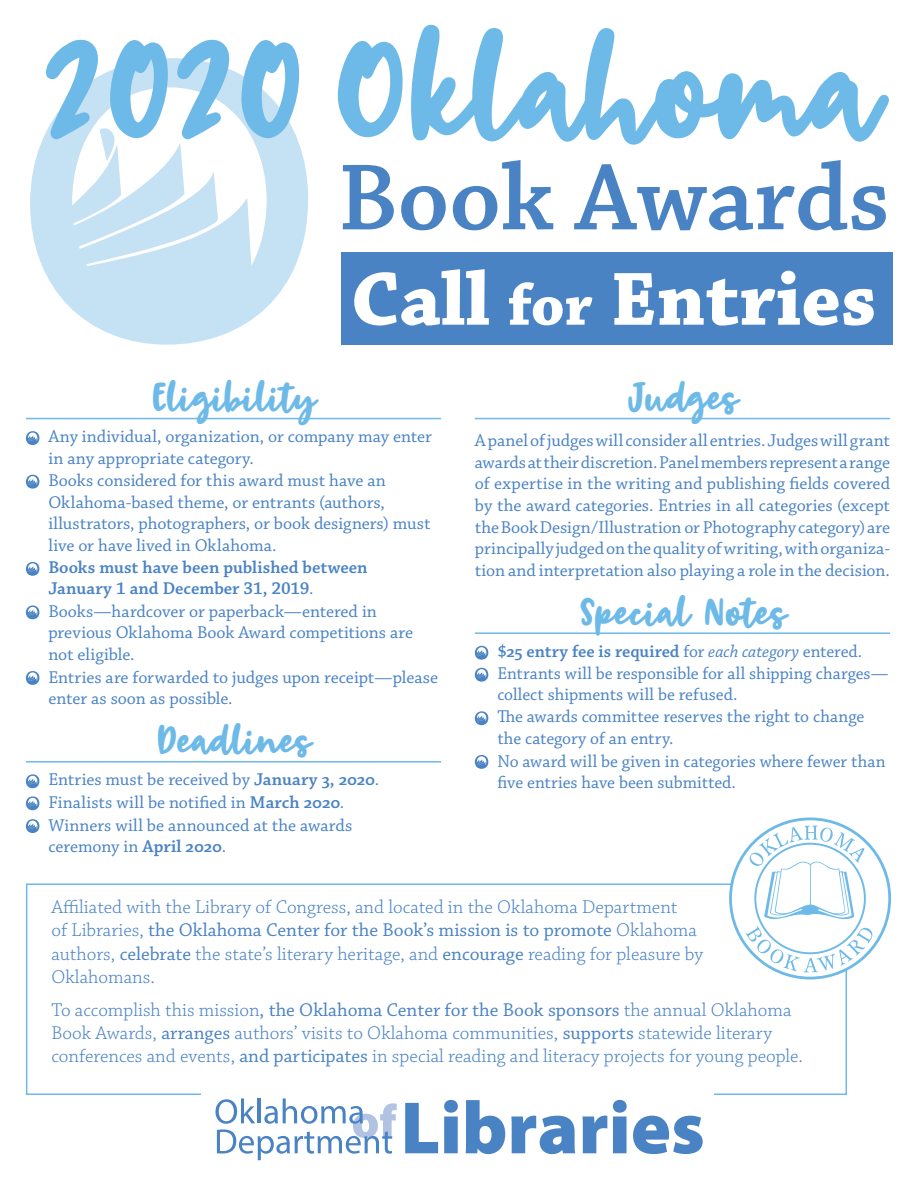
<style>
.page{position:relative;width:918px;height:1188px;background:#fff}
.page>*{position:absolute;margin:0;border:0;box-sizing:border-box;transform-origin:0 0}
.t1{font:129px "Breaking Bread";color:#6dbae8}
.t2{font:600 99px "Chaparral Pro";color:#4a83c4}
.t3{font:700 79.5px "Chaparral Pro";color:#fff}
.t4{font:36px "Breaking Bread";color:#6dbae8}
.t5{font:300 19.5px/23.4px "Chaparral Pro";color:#4a83c4}
.t6{font:18px/21.9px "Chaparral Pro";color:#4a83c4}
.s1{font-size:126px}
.s2{font-size:61.5px}
.s3{font-weight:600}
.s4{font-style:italic}
.s5{font-weight:400}
</style>
<div class="page">
<div style="left:26px;top:884px;width:821px;height:211px;border:2px solid #6dbae8"></div>
<svg style="left:730px;top:818px;width:160px;height:161px"></svg>
<svg style="left:746px;top:826px;width:127px;height:146px"></svg>
<div style="left:729px;top:818px;width:162px;height:162px;border:3px solid #6dbae8;border-radius:50%"></div>
<div style="left:754px;top:843px;width:112px;height:111px;border:2px solid #6dbae8;border-radius:50%"></div>
<svg style="left:30px;top:58px;width:278px;height:287px;fill:#c5e1f4"></svg>
<svg style="left:99px;top:126px;width:17px;height:35px"></svg>
<div style="left:341px;top:252px;width:552px;height:93px;background:#4a83c4"></div>
<hr style="left:26px;top:418px;width:415px;height:1px;background:#6dbae8">
<hr style="left:26px;top:761px;width:415px;height:2px;background:#6dbae8">
<svg style="left:26px;top:431px;width:13px;height:14px"></svg>
<svg style="left:26px;top:475px;width:13px;height:14px"></svg>
<svg style="left:26px;top:562px;width:13px;height:14px"></svg>
<svg style="left:26px;top:605px;width:13px;height:14px"></svg>
<svg style="left:26px;top:671px;width:13px;height:14px"></svg>
<svg style="left:26px;top:774px;width:13px;height:14px"></svg>
<svg style="left:26px;top:796px;width:13px;height:14px"></svg>
<svg style="left:26px;top:819px;width:13px;height:14px"></svg>
<hr style="left:475px;top:418px;width:415px;height:1px;background:#6dbae8">
<hr style="left:475px;top:632px;width:415px;height:2px;background:#6dbae8">
<svg style="left:475px;top:646px;width:13px;height:14px"></svg>
<svg style="left:475px;top:668px;width:13px;height:14px"></svg>
<svg style="left:475px;top:711px;width:13px;height:14px"></svg>
<svg style="left:475px;top:755px;width:13px;height:14px"></svg>
<div style="left:201px;top:1091px;width:513px;height:74px;background:#fff"></div>
<svg style="left:216px;top:1098px;width:181px;height:62px"></svg>
<svg style="left:405px;top:1103px;width:33px;height:50px"></svg>
<svg style="left:444px;top:1100px;width:14px;height:53px"></svg>
<svg style="left:466px;top:1100px;width:39px;height:54px"></svg>
<svg style="left:511px;top:1116px;width:64px;height:38px"></svg>
<svg style="left:583px;top:1116px;width:24px;height:37px"></svg>
<svg style="left:613px;top:1100px;width:14px;height:53px"></svg>
<svg style="left:633px;top:1116px;width:70px;height:38px"></svg>
<h1 class="t1" style="left:42px;top:-9px;width:836px"><span class="s1">2020</span> Oklahoma</h1>
<h2 class="t2" style="left:338px;top:142px;width:553px">Book Awards</h2>
<h3 class="t3" style="left:351px;top:253px;width:527px">Call <span class="s2">for</span> Entries</h3>
<h3 class="t4" style="left:151px;top:370px;width:166px">Eligibility</h3>
<p class="t6" style="left:48px;top:426px;width:385px">Any individual, organization, or company may enter in any appropriate category.<br>Books considered for this award must have an Oklahoma-based theme, or entrants (authors, illustrators, photographers, or book designers) must live or have lived in Oklahoma.</p>
<p class="t6" style="left:48px;top:557px;width:391px"><span class="s3">Books must have been published between<br>January 1 and December 31, 2019</span>.<br>Books—hardcover or paperback—entered in previous Oklahoma Book Award competitions are not eligible.<br>Entries are forwarded to judges upon receipt—please enter as soon as possible.</p>
<h3 class="t4" style="left:156px;top:713px;width:156px">Deadlines</h3>
<p class="t6" style="left:48px;top:769px;width:332px;line-height:22.4px">Entries must be received by <span class="s3">January 3, 2020</span>.<br>Finalists will be notified in <span class="s3">March 2020</span>.<br>Winners will be announced at the awards ceremony in <span class="s3">April 2020</span>.</p>
<h3 class="t4" style="left:627px;top:370px;width:112px">Judges</h3>
<p class="t6" style="left:475px;top:430px;width:417px;text-align:justify">A panel of judges will consider all entries. Judges will grant awards at their discretion. Panel members represent a range of expertise in the writing and publishing fields covered by the award categories. Entries in all categories (except the Book Design/Illustration or Photography category) are principally judged on the quality of writing, with organiza&shy;tion and interpretation also playing a role in the decision.</p>
<h3 class="t4" style="left:579px;top:584px;width:209px">Special Notes</h3>
<p class="t6" style="left:497px;top:641px;width:393px"><span class="s3">$25 entry fee is required</span> for <span class="s4">each category</span> entered.<br>Entrants will be responsible for all shipping charges— collect shipments will be refused.<br>The awards committee reserves the right to change the category of an entry.<br>No award will be given in categories where fewer than five entries have been submitted.</p>
<p class="t5" style="left:51px;top:896px;width:653px">Affiliated with the Library of Congress, and located in the Oklahoma Department<br>of Libraries, <span class="s5">the Oklahoma Center for the Book’s mission is to promote</span> Oklahoma authors, <span class="s5">celebrate</span> the state’s literary heritage, and <span class="s5">encourage</span> reading for pleasure by Oklahomans.</p>
<p class="t5" style="left:51px;top:999px;width:753px">To accomplish this mission<span class="s5">, the Oklahoma Center for the Book sponsors</span> the annual Oklahoma<br>Book Awards, <span class="s5">arranges</span> authors’ visits to Oklahoma communities, <span class="s5">supports</span> statewide literary conferences and events, <span class="s5">and participates</span> in special reading and literacy projects for young people.</p>
</div>
